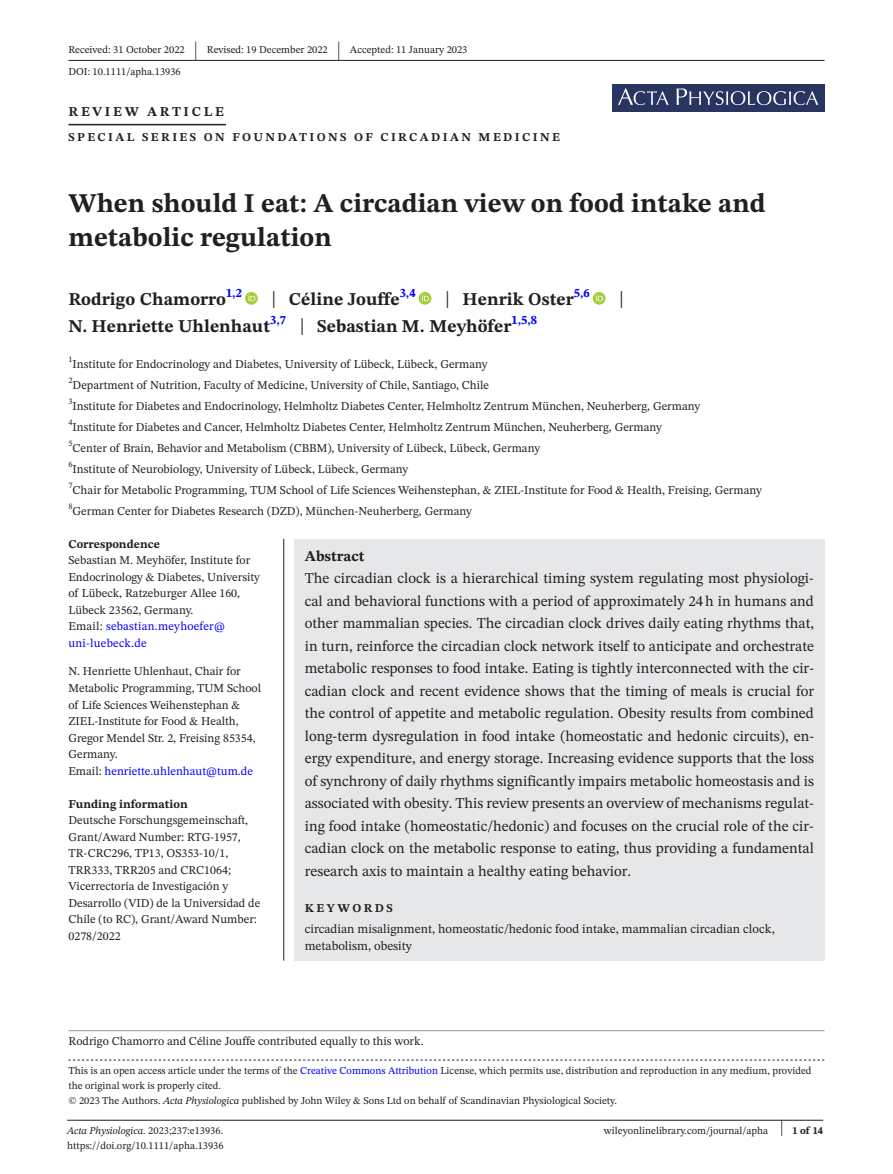
<style>
.page{position:relative;width:893px;height:1174px;background:#fff}
.page>*{position:absolute;margin:0;border:0;box-sizing:border-box;transform-origin:0 0}
.t1{font:700 27px/34.5px "STIX Two Text";color:#231f20}
.t2{font:25.65px "STIX Two Text";color:#231f20;scale:.49 1}
.t3{font:23.4px "STIX Two Text";color:#231f20;scale:.77 1}
.t4{font:700 18px "STIX Two Text";color:#231f20}
.t5{font:15px/22.5px "STIX Two Text";color:#231f20;text-align:justify}
.t6{font:700 15px "STIX Two Text";color:#231f20}
.t7{font:700 13.5px "STIX Two Text";letter-spacing:.2em;color:#231f20}
.t8{font:12.75px/17.2px "STIX Two Text";color:#231f20}
.t9{font:12px/16.5px "STIX Two Text";color:#231f20}
.t10{font:700 12px "STIX Two Text";letter-spacing:.2em;color:#231f20}
.t11{font:700 12px "STIX Two Text";color:#231f20}
.t12{font:10.5px/15px "STIX Two Text";color:#231f20}
.t13{font:italic 10.5px "STIX Two Text";color:#231f20}
.t14{font:700 10.5px "STIX Two Text";color:#231f20}
.t15{font:8.4px "STIX Two Text";color:#231f20}
.s1{font-weight:400;font-size:23.4px}
.s2{color:#00f}
.s3{font-style:italic}
.s4{font-style:normal}
.s5{font-weight:400;font-size:22.2px}
</style>
<div class="page">
<hr style="left:67px;top:1119px;width:756px;height:1px;background:#231f20">
<div style="left:612px;top:84px;width:212px;height:27px;background:#293561"></div>
<svg style="left:618px;top:88px;width:51px;height:17px"></svg>
<svg style="left:676px;top:88px;width:142px;height:17px"></svg>
<hr style="left:68px;top:60px;width:756px;height:1px;background:#231f20">
<hr style="left:68px;top:124px;width:158px;height:1px;background:#231f20">
<svg style="left:245px;top:292px;width:13px;height:13px"></svg>
<svg style="left:248px;top:294px;width:7px;height:7px"></svg>
<svg style="left:419px;top:292px;width:12px;height:13px"></svg>
<svg style="left:422px;top:294px;width:7px;height:7px"></svg>
<svg style="left:593px;top:292px;width:12px;height:13px"></svg>
<svg style="left:596px;top:294px;width:7px;height:7px"></svg>
<svg style="left:68px;top:1059px;width:756px;height:1px"></svg>
<hr style="left:68px;top:1030px;width:756px;height:1px;background:#939598">
<div style="left:294px;top:539px;width:530px;height:421px;background:#e6e7e9"></div>
<hr style="left:283px;top:539px;width:1px;height:421px;background:#231f20">
<p class="t12" style="left:68px;top:42px;width:118px">Received: 31 October 2022</p>
<h2 class="t2" style="left:194px;top:32px;width:8px">|</h2>
<p class="t12" style="left:207px;top:42px;width:122px">Revised: 19 December 2022</p>
<h2 class="t2" style="left:337px;top:32px;width:8px">|</h2>
<p class="t12" style="left:350px;top:42px;width:119px">Accepted: 11 January 2023</p>
<p class="t12" style="left:68px;top:64px;width:114px">DOI: 10.1111/apha.13936</p>
<p class="t7" style="left:68px;top:101px;width:157px">REVIEW ARTICLE</p>
<p class="t10" style="left:68px;top:129px;width:493px">SPECIAL SERIES ON FOUNDATIONS OF CIRCADIAN MEDICINE</p>
<h1 class="t1" style="left:68px;top:186px;width:699px">When should I eat: A circadian view on food intake and metabolic regulation</h1>
<h3 class="t4" style="left:68px;top:286px;width:175px">Rodrigo Chamorro<sup>1,2</sup></h3>
<h3 class="t4" style="left:271px;top:286px;width:146px"><span class="s1">|</span> Céline Jouffe<sup>3,4</sup></h3>
<h3 class="t4" style="left:445px;top:286px;width:146px"><span class="s1">|</span> Henrik Oster<sup>5,6</sup></h3>
<h3 class="t3" style="left:619px;top:282px;width:8px">|</h3>
<h3 class="t4" style="left:68px;top:313px;width:470px">N. Henriette Uhlenhaut<sup>3,7</sup> <span class="s1">|</span> Sebastian M. Meyhöfer<sup>1,5,8</sup></h3>
<p class="t9" style="left:68px;top:353px;width:422px;line-height:21px"><sup>1</sup>Institute for Endocrinology and Diabetes, University of Lübeck, Lübeck, Germany<br><sup>2</sup>Department of Nutrition, Faculty of Medicine, University of Chile, Santiago, Chile</p>
<p class="t15" style="left:68px;top:395px;width:6px">3</p>
<p class="t9" style="left:73px;top:397px;width:629px">Institute for Diabetes and Endocrinology, Helmholtz Diabetes Center, Helmholtz Zentrum München, Neuherberg, Germany</p>
<p class="t15" style="left:68px;top:416px;width:6px">4</p>
<p class="t9" style="left:73px;top:418px;width:591px">Institute for Diabetes and Cancer, Helmholtz Diabetes Center, Helmholtz Zentrum München, Neuherberg, Germany</p>
<p class="t15" style="left:68px;top:437px;width:6px">5</p>
<p class="t9" style="left:73px;top:439px;width:469px">Center of Brain, Behavior and Metabolism (CBBM), University of Lübeck, Lübeck, Germany</p>
<p class="t15" style="left:68px;top:458px;width:6px">6</p>
<p class="t9" style="left:73px;top:460px;width:337px">Institute of Neurobiology, University of Lübeck, Lübeck, Germany</p>
<p class="t15" style="left:68px;top:479px;width:6px">7</p>
<p class="t9" style="left:73px;top:481px;width:691px">Chair for Metabolic Programming, TUM School of Life Sciences Weihenstephan, &amp; ZIEL-Institute for Food &amp; Health, Freising, Germany</p>
<p class="t15" style="left:68px;top:500px;width:6px">8</p>
<p class="t9" style="left:73px;top:502px;width:401px">German Center for Diabetes Research (DZD), München-Neuherberg, Germany</p>
<p class="t11" style="left:68px;top:535px;width:93px">Correspondence</p>
<p class="t9" style="left:68px;top:552px;width:193px">Sebastian M. Meyhöfer, Institute for<br>Endocrinology &amp; Diabetes, University of Lübeck, Ratzeburger Allee 160,<br>Lübeck 23562, Germany.<br>Email: <span class="s2">sebastian.meyhoefer@ uni-luebeck.de</span></p>
<p class="t9" style="left:68px;top:663px;width:194px">N. Henriette Uhlenhaut, Chair for<br>Metabolic Programming, TUM School of Life Sciences Weihenstephan &amp;<br>ZIEL-Institute for Food &amp; Health,<br>Gregor Mendel Str. 2, Freising 85354,<br>Germany.<br>Email: <span class="s2">henriette.uhlenhaut@tum.de</span></p>
<p class="t11" style="left:68px;top:795px;width:121px">Funding information</p>
<p class="t9" style="left:68px;top:811px;width:193px">Deutsche Forschungsgemeinschaft,<br>Grant/Award Number: RTG-1957,<br>TR-CRC296, TP13, OS353-10/1,<br>TRR333, TRR205 and CRC1064;<br>Vicerrectoría de Investigación y<br>Desarrollo (VID) de la Universidad de<br>Chile (to RC), Grant/Award Number:<br>0278/2022</p>
<p class="t6" style="left:305px;top:545px;width:61px">Abstract</p>
<p class="t5" style="left:305px;top:567px;width:511px">The circadian clock is a hierarchical timing system regulating most physiologi&shy;cal and behavioral functions with a period of approximately 24h in humans and other mammalian species. The circadian clock drives daily eating rhythms that, in turn, reinforce the circadian clock network itself to anticipate and orchestrate metabolic responses to food intake. Eating is tightly interconnected with the cir&shy;cadian clock and recent evidence shows that the timing of meals is crucial for the control of appetite and metabolic regulation. Obesity results from combined long-term dysregulation in food intake (homeostatic and hedonic circuits), en&shy;ergy expenditure, and energy storage. Increasing evidence supports that the loss of synchrony of daily rhythms significantly impairs metabolic homeostasis and is associated with obesity. This review presents an overview of mechanisms regulat&shy;ing food intake (homeostatic/hedonic) and focuses on the crucial role of the cir&shy;cadian clock on the metabolic response to eating, thus providing a fundamental research axis to maintain a healthy eating behavior.</p>
<p class="t10" style="left:305px;top:899px;width:90px">KEYWORDS</p>
<p class="t8" style="left:305px;top:920px;width:472px">circadian misalignment, homeostatic/hedonic food intake, mammalian circadian clock, metabolism, obesity</p>
<p class="t9" style="left:68px;top:1032px;width:357px">Rodrigo Chamorro and Céline Jouffe contributed equally to this work.</p>
<p class="t12" style="left:68px;top:1063px;width:745px">This is an open access article under the terms of the <span class="s2">Creative Commons Attribution</span> License, which permits use, distribution and reproduction in any medium, provided the original work is properly cited.<br>© 2023 The Authors. <span class="s3">Acta Physiologica</span> published by John Wiley &amp; Sons Ltd on behalf of Scandinavian Physiological Society.</p>
<p class="t13" style="left:67px;top:1123px;width:158px">Acta Physiologica. <span class="s4">2023;237:e13936.</span></p>
<p class="t14" style="left:780px;top:1123px;width:45px"><span class="s5">|</span> 1 of 14</p>
<p class="t12" style="left:67px;top:1138px;width:158px">https://doi.org/10.1111/apha.13936</p>
<p class="t12" style="left:604px;top:1123px;width:166px">wileyonlinelibrary.com/journal/apha</p>
</div>
